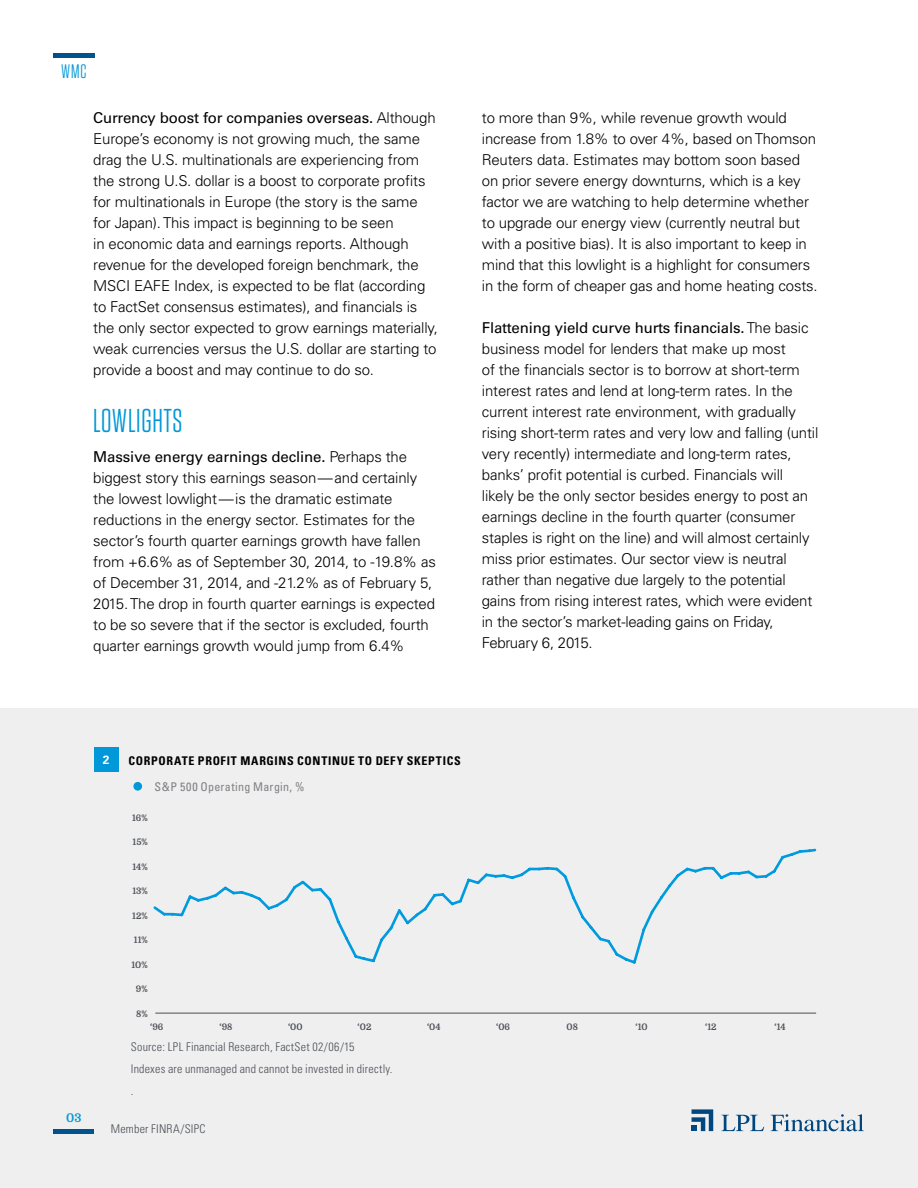
<style>
.page{position:relative;width:918px;height:1188px;background:#fff}
.page>*{position:absolute;margin:0;border:0;box-sizing:border-box;transform-origin:0 0}
.t1{font:33px "Tungsten Narrow";letter-spacing:.02em;color:#0098d8}
.t2{font:19.5px "Tungsten Narrow";color:#0098d8}
.t3{font:300 15px/21px "Univers";letter-spacing:-.01em;color:#000}
.t4{font:300 condensed 12px/21.8px "Univers";letter-spacing:.015em;color:#4b4f54}
.t5{font:700 condensed 12px "Univers";letter-spacing:.06em;color:#000}
.t6{font:condensed 12px "Univers";letter-spacing:.025em;color:#807f83}
.t7{font:700 12px "Domine";color:#0098d8}
.t8{font:700 12px "Univers";color:#fff}
.t9{font:700 9px "Domine";color:#4b4f54}
.s1{font-weight:400}
</style>
<div class="page">
<div style="left:0;top:1068px;width:918px;height:120px;background:#efeff0"></div>
<svg style="left:721px;top:1115px;width:43px;height:16px"></svg>
<svg style="left:771px;top:1114px;width:93px;height:17px"></svg>
<svg style="left:692px;top:1109px;width:21px;height:22px"></svg>
<img style="left:54px;top:53px;width:40px;height:5px">
<img style="left:54px;top:1129px;width:40px;height:5px">
<div style="left:0;top:708px;width:918px;height:401px;background:#efeff0"></div>
<div style="left:94px;top:748px;width:25px;height:24px;background:#0098d8"></div>
<hr style="left:155px;top:1013px;width:661px;height:1px;background:#4b4f54">
<svg style="left:153px;top:848px;width:664px;height:116px"></svg>
<div style="left:133px;top:782px;width:9px;height:9px;background:#0098d8;border-radius:50%"></div>
<h2 class="t2" style="left:61px;top:62px;width:27px">WMC</h2>
<p class="t3" style="left:93px;top:107px;width:346px"><span class="s1">Currency boost for companies overseas.</span> Although Europe’s economy is not growing much, the same drag the U.S. multinationals are experiencing from the strong U.S. dollar is a boost to corporate profits for multinationals in Europe (the story is the same for Japan). This impact is beginning to be seen<br>in economic data and earnings reports. Although revenue for the developed foreign benchmark, the MSCI EAFE Index, is expected to be flat (according to FactSet consensus estimates), and financials is the only sector expected to grow earnings materially, weak currencies versus the U.S. dollar are starting to provide a boost and may continue to do so.</p>
<h1 class="t1" style="left:93px;top:404px;width:91px">LOWLIGHTS</h1>
<p class="t3" style="left:93px;top:446px;width:344px"><span class="s1">Massive energy earnings decline.</span> Perhaps the biggest story this earnings season—and certainly the lowest lowlight—is the dramatic estimate reductions in the energy sector. Estimates for the sector’s fourth quarter earnings growth have fallen from +6.6% as of September 30, 2014, to -19.8% as of December 31, 2014, and -21.2% as of February 5, 2015. The drop in fourth quarter earnings is expected to be so severe that if the sector is excluded, fourth quarter earnings growth would jump from 6.4%</p>
<p class="t3" style="left:482px;top:107px;width:337px">to more than 9%, while revenue growth would increase from 1.8% to over 4%, based on Thomson Reuters data. Estimates may bottom soon based on prior severe energy downturns, which is a key factor we are watching to help determine whether to upgrade our energy view (currently neutral but with a positive bias). It is also important to keep in mind that this lowlight is a highlight for consumers in the form of cheaper gas and home heating costs.</p>
<p class="t3" style="left:482px;top:317px;width:338px"><span class="s1">Flattening yield curve hurts financials.</span> The basic business model for lenders that make up most<br>of the financials sector is to borrow at short-term interest rates and lend at long-term rates. In the current interest rate environment, with gradually rising short-term rates and very low and falling (until very recently) intermediate and long-term rates, banks’ profit potential is curbed. Financials will likely be the only sector besides energy to post an earnings decline in the fourth quarter (consumer staples is right on the line) and will almost certainly miss prior estimates. Our sector view is neutral rather than negative due largely to the potential gains from rising interest rates, which were evident in the sector’s market-leading gains on Friday, February 6, 2015.</p>
<p class="t8" style="left:103px;top:753px;width:8px">2</p>
<p class="t5" style="left:128px;top:753px;width:334px">CORPORATE PROFIT MARGINS CONTINUE TO DEFY SKEPTICS</p>
<p class="t6" style="left:154px;top:779px;width:151px">S&amp;P 500 Operating Margin, %</p>
<p class="t9" style="left:132px;top:813px;width:17px">16%</p>
<p class="t9" style="left:133px;top:837px;width:17px">15%</p>
<p class="t9" style="left:133px;top:862px;width:17px">14%</p>
<p class="t9" style="left:132px;top:886px;width:17px">13%</p>
<p class="t9" style="left:132px;top:911px;width:17px">12%</p>
<p class="t9" style="left:134px;top:935px;width:15px">11%</p>
<p class="t9" style="left:132px;top:960px;width:18px">10%</p>
<p class="t9" style="left:136px;top:984px;width:13px">9%</p>
<p class="t9" style="left:136px;top:1008px;width:13px">8%</p>
<p class="t9" style="left:150px;top:1022px;width:15px">‘96</p>
<p class="t9" style="left:220px;top:1022px;width:14px">‘98</p>
<p class="t9" style="left:288px;top:1022px;width:16px">‘00</p>
<p class="t9" style="left:358px;top:1022px;width:15px">‘02</p>
<p class="t9" style="left:427px;top:1022px;width:15px">‘04</p>
<p class="t9" style="left:496px;top:1022px;width:15px">‘06</p>
<p class="t9" style="left:567px;top:1022px;width:13px">08</p>
<p class="t9" style="left:635px;top:1022px;width:14px">‘10</p>
<p class="t9" style="left:705px;top:1022px;width:13px">‘12</p>
<p class="t9" style="left:774px;top:1022px;width:13px">‘14</p>
<p class="t7" style="left:66px;top:1112px;width:17px">03</p>
<p class="t4" style="left:131px;top:1036px;width:263px">Source: LPL Financial Research, FactSet 02/06/15<br>Indexes are unmanaged and cannot be invested in directly. .</p>
<p class="t4" style="left:111px;top:1118px;width:96px">Member FINRA/SIPC</p>
</div>
